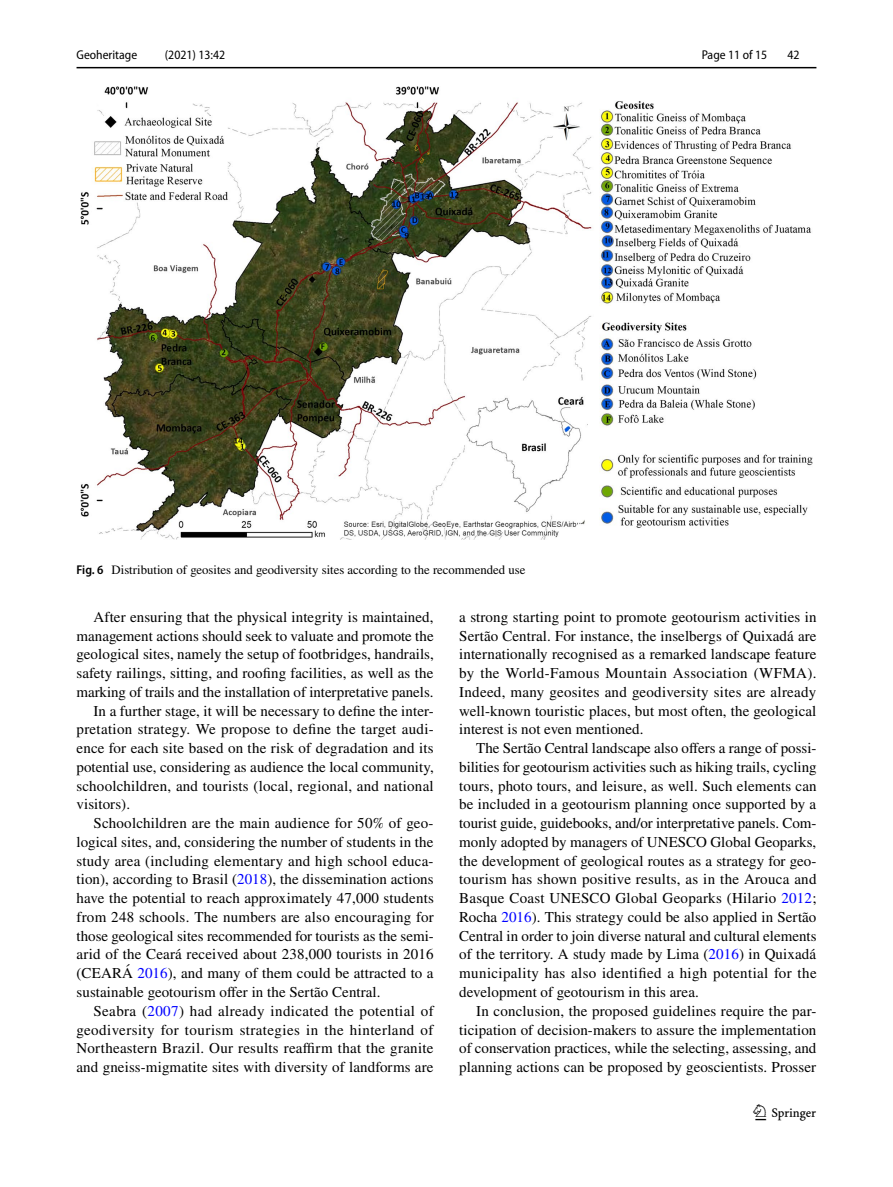
<style>
.page{position:relative;width:893px;height:1187px;background:#fff}
.page>*{position:absolute;margin:0;border:0;box-sizing:border-box;transform-origin:0 0}
.t1{font:22.5px "Springnew Regular 3";color:#000}
.t2{font:15px/18.8px "STIX";letter-spacing:.005em;color:#000;text-align:justify}
.t3{font:15px "STIX";letter-spacing:.03em;color:#000}
.t4{font:15px "STIX";letter-spacing:.025em;color:#000}
.t5{font:12.75px "STIX";color:#000}
.t6{font:semi-condensed 12.75px "Myriad Pro";color:#000}
.s1{font-family:"Myriad Pro";font-weight:600;font-stretch:semi-condensed}
.s2{color:#00f}
</style>
<div class="page">
<hr style="left:77px;top:67px;width:739px;height:1px;background:#000">
<img style="left:81px;top:87px;width:731px;height:452px">
<p class="t6" style="left:77px;top:48px;width:62px">Geoheritage</p>
<p class="t6" style="left:165px;top:48px;width:62px">(2021) 13:42</p>
<p class="t6" style="left:702px;top:48px;width:67px">Page 11 of 15</p>
<p class="t6" style="left:787px;top:48px;width:14px">42</p>
<p class="t5" style="left:77px;top:561px;width:450px"><span class="s1">Fig. 6</span> Distribution of geosites and geodiversity sites according to the recommended use</p>
<p class="t2" style="left:94px;top:608px;width:342px">After ensuring that the physical integrity is maintained,</p>
<p class="t2" style="left:77px;top:627px;width:359px">management actions should seek to valuate and promote the</p>
<p class="t2" style="left:77px;top:646px;width:359px">geological sites, namely the setup of footbridges, handrails,</p>
<p class="t2" style="left:77px;top:664px;width:358px">safety railings, sitting, and roofing facilities, as well as the</p>
<p class="t2" style="left:77px;top:683px;width:358px">marking of trails and the installation of interpretative panels.</p>
<p class="t2" style="left:94px;top:702px;width:342px">In a further stage, it will be necessary to define the inter-</p>
<p class="t2" style="left:77px;top:721px;width:359px">pretation strategy. We propose to define the target audi-</p>
<p class="t2" style="left:77px;top:739px;width:359px">ence for each site based on the risk of degradation and its</p>
<p class="t2" style="left:77px;top:758px;width:359px">potential use, considering as audience the local community,</p>
<p class="t2" style="left:77px;top:777px;width:359px">schoolchildren, and tourists (local, regional, and national</p>
<p class="t2" style="left:77px;top:796px;width:55px">visitors).</p>
<p class="t2" style="left:94px;top:814px;width:342px">Schoolchildren are the main audience for 50% of geo-</p>
<p class="t2" style="left:77px;top:833px;width:358px">logical sites, and, considering the number of students in the</p>
<p class="t2" style="left:77px;top:852px;width:359px">study area (including elementary and high school educa-</p>
<p class="t2" style="left:77px;top:871px;width:359px">tion), according to Brasil (<span class="s2">2018</span>), the dissemination actions</p>
<p class="t2" style="left:77px;top:889px;width:359px">have the potential to reach approximately 47,000 students</p>
<p class="t2" style="left:77px;top:908px;width:359px">from 248 schools. The numbers are also encouraging for</p>
<p class="t2" style="left:77px;top:927px;width:359px">those geological sites recommended for tourists as the semi-</p>
<p class="t2" style="left:77px;top:946px;width:359px">arid of the Ceará received about 238,000 tourists in 2016</p>
<p class="t2" style="left:77px;top:964px;width:358px">(CEARÁ <span class="s2">2016</span>), and many of them could be attracted to a</p>
<p class="t2" style="left:77px;top:983px;width:306px">sustainable geotourism offer in the Sertão Central.</p>
<p class="t4" style="left:94px;top:1000px;width:342px">Seabra (<span class="s2">2007</span>) had already indicated the potential of</p>
<p class="t3" style="left:77px;top:1019px;width:358px">geodiversity for tourism strategies in the hinterland of</p>
<p class="t2" style="left:77px;top:1039px;width:358px">Northeastern Brazil. Our results reaffirm that the granite</p>
<p class="t2" style="left:77px;top:1058px;width:358px">and gneiss-migmatite sites with diversity of landforms are</p>
<p class="t2" style="left:459px;top:608px;width:359px">a strong starting point to promote geotourism activities in Sertão Central. For instance, the inselbergs of Quixadá are internationally recognised as a remarked landscape feature by the World-Famous Mountain Association (WFMA).<br>Indeed, many geosites and geodiversity sites are already well-known touristic places, but most often, the geological interest is not even mentioned.</p>
<p class="t2" style="left:459px;top:739px;width:359px;text-indent:17px">The Sertão Central landscape also offers a range of possi&shy;bilities for geotourism activities such as hiking trails, cycling tours, photo tours, and leisure, as well. Such elements can be included in a geotourism planning once supported by a tourist guide, guidebooks, and/or interpretative panels. Com&shy;monly adopted by managers of UNESCO Global Geoparks, the development of geological routes as a strategy for geo&shy;tourism has shown positive results, as in the Arouca and Basque Coast UNESCO Global Geoparks (Hilario <span class="s2">2012</span>; Rocha <span class="s2">2016</span>). This strategy could be also applied in Sertão Central in order to join diverse natural and cultural elements of the territory. A study made by Lima (<span class="s2">2016</span>) in Quixadá municipality has also identified a high potential for the development of geotourism in this area.</p>
<p class="t2" style="left:459px;top:1002px;width:359px;text-indent:17px">In conclusion, the proposed guidelines require the par&shy;ticipation of decision-makers to assure the implementation of conservation practices, while the selecting, assessing, and planning actions can be proposed by geoscientists. Prosser</p>
<h1 class="t1" style="left:755px;top:1104px;width:62px">1 3</h1>
</div>
